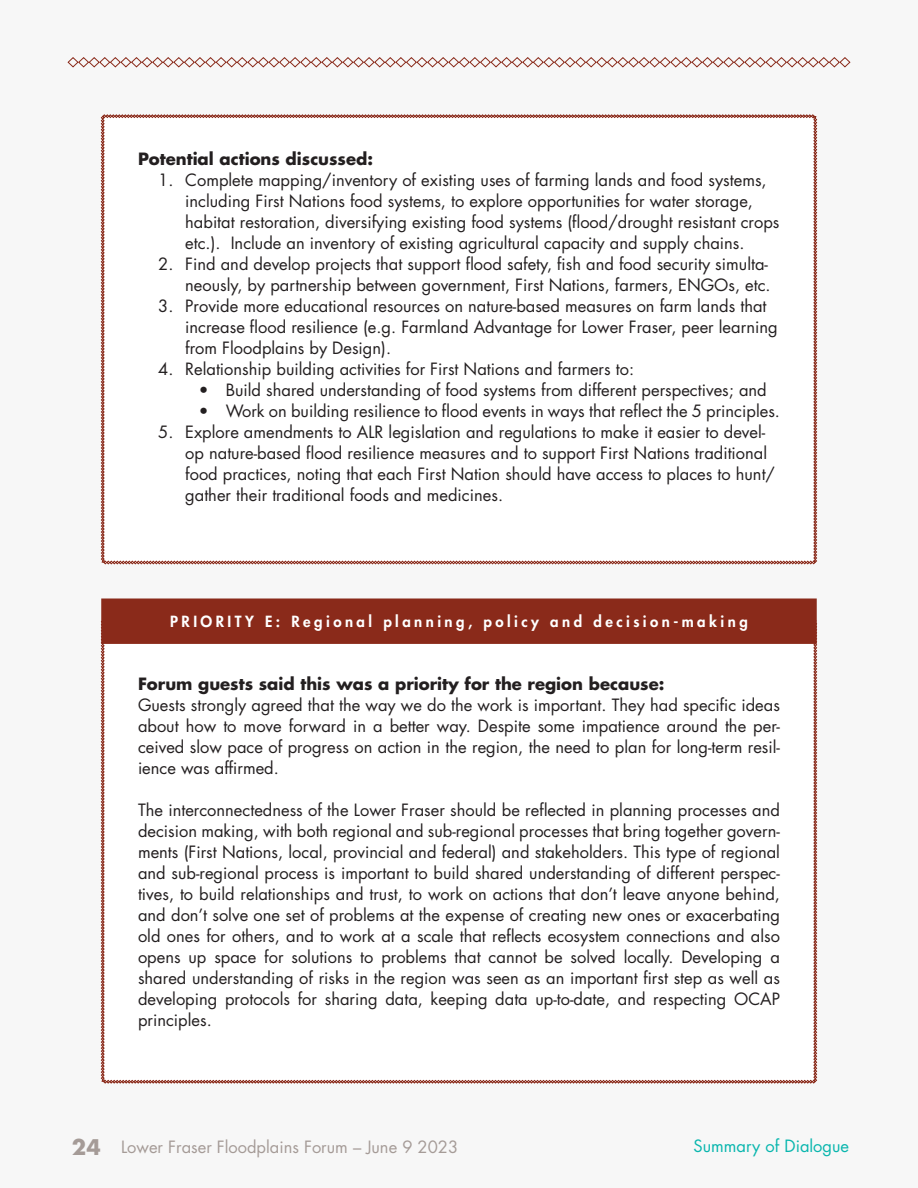
<style>
.page{position:relative;width:918px;height:1188px;background:#f3f3f3}
.page>*{position:absolute;margin:0;border:0;box-sizing:border-box;transform-origin:0 0}
.Body_text{font:16.5px/21px "Futura Std";color:#231f20}
.Body_text-2{font:700 16.5px "Futura Std";color:#231f20}
.t1{font:16.5px "Futura Std";color:#a59b97}
.t2{font:16.5px "Futura Std";color:#09b6ae}
.t3{font:800 15px "Futura Std";letter-spacing:.23em;color:#fff}
.s1{font-weight:700;font-size:21px}
</style>
<div class="page">
<svg style="left:67px;top:57px;width:784px;height:11px"></svg>
<div style="left:101px;top:115px;width:716px;height:449px;background:#fff"></div>
<div style="left:101px;top:644px;width:716px;height:439px;background:#fff"></div>
<div style="left:103px;top:600px;width:712px;height:42px;background:#8a2a1a"></div>
<div style="left:101px;top:598px;width:716px;height:46px;border:3px solid #8a2a1a"></div>
<p class="Body_text-2" style="left:138px;top:148px;width:237px">Potential actions discussed:</p>
<p class="Body_text" style="left:185px;top:170px;width:596px;text-indent:-27px">1. Complete mapping/inventory of existing uses of farming lands and food systems, including First Nations food systems, to explore opportunities for water storage, habitat restoration, diversifying existing food systems (flood/drought resistant crops etc.). Include an inventory of existing agricultural capacity and supply chains.</p>
<p class="Body_text" style="left:158px;top:254px;width:614px;text-align:right">2. Find and develop projects that support flood safety, fish and food security simulta&shy;neously, by partnership between government, First Nations, farmers, ENGOs, etc.</p>
<p class="Body_text" style="left:185px;top:296px;width:594px;text-indent:-27px">3. Provide more educational resources on nature-based measures on farm lands that increase flood resilience (e.g. Farmland Advantage for Lower Fraser, peer learning from Floodplains by Design).</p>
<p class="Body_text" style="left:158px;top:359px;width:477px">4. Relationship building activities for First Nations and farmers to:</p>
<p class="Body_text" style="left:199px;top:380px;width:570px">• Build shared understanding of food systems from different perspectives; and</p>
<p class="Body_text" style="left:199px;top:401px;width:583px">• Work on building resilience to flood events in ways that reflect the 5 principles.</p>
<p class="Body_text" style="left:185px;top:422px;width:591px;text-indent:-27px">5. Explore amendments to ALR legislation and regulations to make it easier to devel&shy;op nature-based flood resilience measures and to support First Nations traditional food practices, noting that each First Nation should have access to places to hunt/ gather their traditional foods and medicines.</p>
<p class="t3" style="left:170px;top:612px;width:579px">PRIORITY E: Regional planning, policy and decision-making</p>
<p class="Body_text-2" style="left:138px;top:673px;width:528px">Forum guests said this was a priority for the region because:</p>
<p class="Body_text" style="left:138px;top:695px;width:643px;text-align:justify">Guests strongly agreed that the way we do the work is important. They had specific ideas about how to move forward in a better way. Despite some impatience around the per&shy;ceived slow pace of progress on action in the region, the need to plan for long-term resil&shy;ience was affirmed.</p>
<p class="Body_text" style="left:138px;top:800px;width:644px;text-align:justify">The interconnectedness of the Lower Fraser should be reflected in planning processes and decision making, with both regional and sub-regional processes that bring together govern&shy;ments (First Nations, local, provincial and federal) and stakeholders. This type of regional and sub-regional process is important to build shared understanding of different perspec&shy;tives, to build relationships and trust, to work on actions that don’t leave anyone behind, and don’t solve one set of problems at the expense of creating new ones or exacerbating old ones for others, and to work at a scale that reflects ecosystem connections and also opens up space for solutions to problems that cannot be solved locally. Developing a shared understanding of risks in the region was seen as an important first step as well as developing protocols for sharing data, keeping data up-to-date, and respecting OCAP principles.</p>
<p class="t1" style="left:72px;top:1136px;width:388px"><span class="s1">24</span> Lower Fraser Floodplains Forum – June 9 2023</p>
<p class="t2" style="left:694px;top:1136px;width:157px">Summary of Dialogue</p>
</div>
